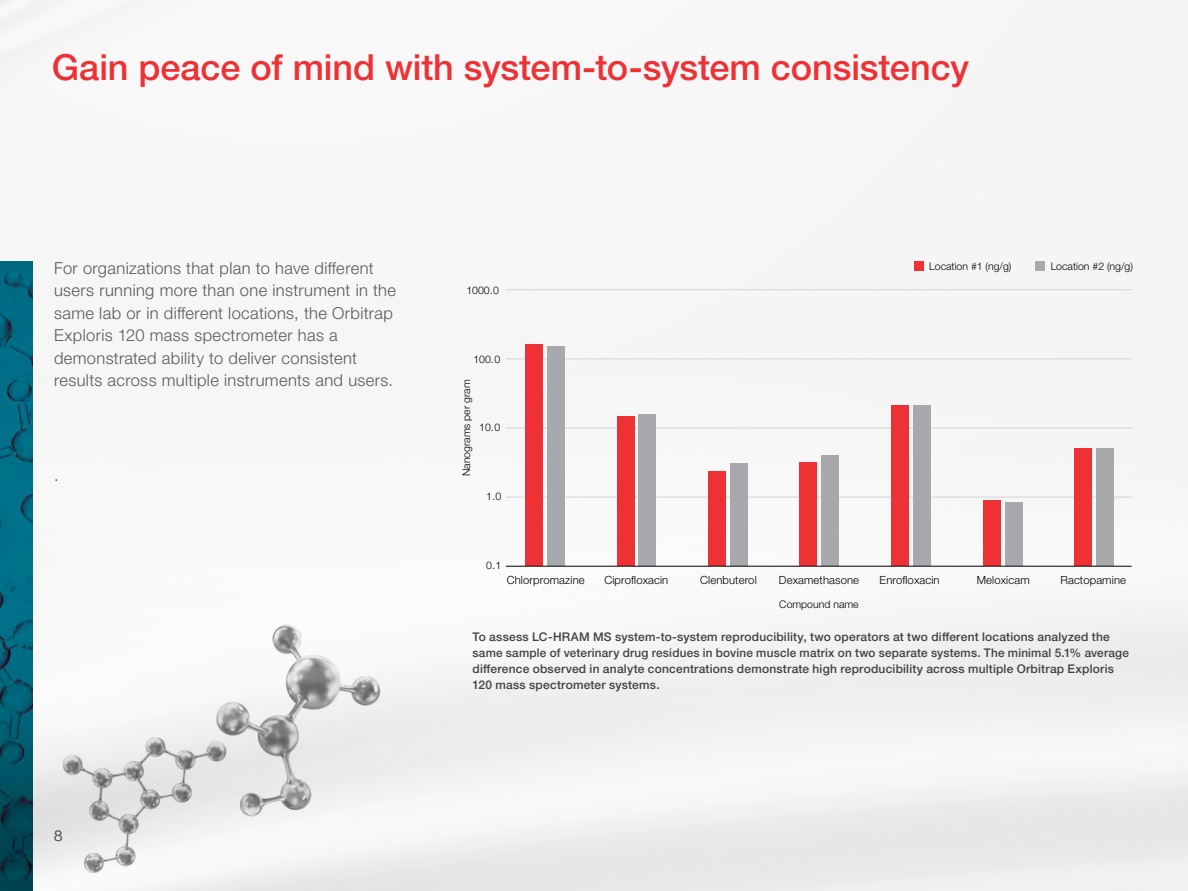
<style>
.page{position:relative;width:1188px;height:891px;background:#fff}
.page>*{position:absolute;margin:0;border:0;box-sizing:border-box;transform-origin:0 0}
.t1{font:500 36px "Helvetica Neue LTW1 G";letter-spacing:-.005em;color:#ee3134}
.t2{font:300 16.5px/22.5px "Helvetica Neue LTW1 G";letter-spacing:.02em;color:#58595b}
.t3{font:300 15px "Helvetica Neue LTW1 G";color:#58595b}
.t4{font:500 12px/15.8px "Helvetica Neue LTW1 G";letter-spacing:.02em;color:#414042}
.t5{font:300 11.25px "Helvetica Neue LTW1 G";letter-spacing:.005em;color:#000}
.t6{font:300 10.5px "Helvetica Neue LTW1 G";color:#000}
</style>
<div class="page">
<img style="left:0;top:0;width:1188px;height:891px">
<img style="left:0;top:262px;width:32px;height:629px">
<hr style="left:506px;top:497px;width:626px;height:1px;background:#d1d3d4">
<hr style="left:506px;top:428px;width:626px;height:1px;background:#d1d3d4">
<hr style="left:506px;top:358px;width:626px;height:1px;background:#d1d3d4">
<hr style="left:506px;top:289px;width:626px;height:1px;background:#d1d3d4">
<div style="left:914px;top:261px;width:10px;height:10px;background:#ee3134"></div>
<div style="left:1035px;top:261px;width:10px;height:10px;background:#a7a9ac"></div>
<div style="left:891px;top:406px;width:18px;height:160px;background:#ee3134"></div>
<div style="left:913px;top:406px;width:18px;height:160px;background:#a7a9ac"></div>
<div style="left:799px;top:462px;width:18px;height:104px;background:#ee3134"></div>
<div style="left:821px;top:456px;width:17px;height:110px;background:#a7a9ac"></div>
<div style="left:708px;top:471px;width:18px;height:95px;background:#ee3134"></div>
<div style="left:730px;top:463px;width:18px;height:103px;background:#a7a9ac"></div>
<div style="left:617px;top:416px;width:18px;height:150px;background:#ee3134"></div>
<div style="left:638px;top:415px;width:18px;height:151px;background:#a7a9ac"></div>
<div style="left:525px;top:344px;width:18px;height:222px;background:#ee3134"></div>
<div style="left:547px;top:347px;width:18px;height:219px;background:#a7a9ac"></div>
<div style="left:983px;top:500px;width:18px;height:66px;background:#ee3134"></div>
<div style="left:1005px;top:502px;width:18px;height:64px;background:#a7a9ac"></div>
<div style="left:1074px;top:448px;width:18px;height:118px;background:#ee3134"></div>
<div style="left:1096px;top:448px;width:18px;height:118px;background:#a7a9ac"></div>
<hr style="left:506px;top:566px;width:626px;height:1px;background:#000">
<img style="left:57px;top:737px;width:197px;height:144px">
<img style="left:192px;top:612px;width:208px;height:230px">
<h1 class="t1" style="left:52px;top:45px;width:919px">Gain peace of mind with system-to-system consistency</h1>
<p class="t2" style="left:54px;top:257px;width:344px">For organizations that plan to have different users running more than one instrument in the same lab or in different locations, the Orbitrap Exploris 120 mass spectrometer has a demonstrated ability to deliver consistent results across multiple instruments and users.</p>
<h2 class="t2" style="left:54px;top:464px;width:6px">.</h2>
<p class="t6" style="left:466px;top:283px;width:34px">1000.0</p>
<p class="t6" style="left:473px;top:352px;width:28px">100.0</p>
<p class="t6" style="left:460px;top:476px;width:98px;rotate:-90deg">Nanograms per gram</p>
<p class="t6" style="left:479px;top:421px;width:23px">10.0</p>
<p class="t6" style="left:486px;top:490px;width:17px">1.0</p>
<p class="t6" style="left:486px;top:559px;width:17px">0.1</p>
<p class="t6" style="left:929px;top:259px;width:84px">Location #1 (ng/g)</p>
<p class="t6" style="left:1051px;top:259px;width:84px">Location #2 (ng/g)</p>
<p class="t5" style="left:507px;top:574px;width:79px">Chlorpromazine</p>
<p class="t5" style="left:604px;top:574px;width:65px">Ciprofloxacin</p>
<p class="t5" style="left:700px;top:574px;width:58px">Clenbuterol</p>
<p class="t5" style="left:779px;top:573px;width:82px">Dexamethasone</p>
<p class="t5" style="left:880px;top:574px;width:62px">Enrofloxacin</p>
<p class="t5" style="left:977px;top:573px;width:55px">Meloxicam</p>
<p class="t5" style="left:1060px;top:573px;width:67px">Ractopamine</p>
<p class="t6" style="left:779px;top:597px;width:81px">Compound name</p>
<p class="t3" style="left:54px;top:826px;width:10px">8</p>
<p class="t4" style="left:472px;top:629px;width:658px">To assess LC-HRAM MS system-to-system reproducibility, two operators at two different locations analyzed the same sample of veterinary drug residues in bovine muscle matrix on two separate systems. The minimal 5.1% average difference observed in analyte concentrations demonstrate high reproducibility across multiple Orbitrap Exploris 120 mass spectrometer systems.</p>
</div>
